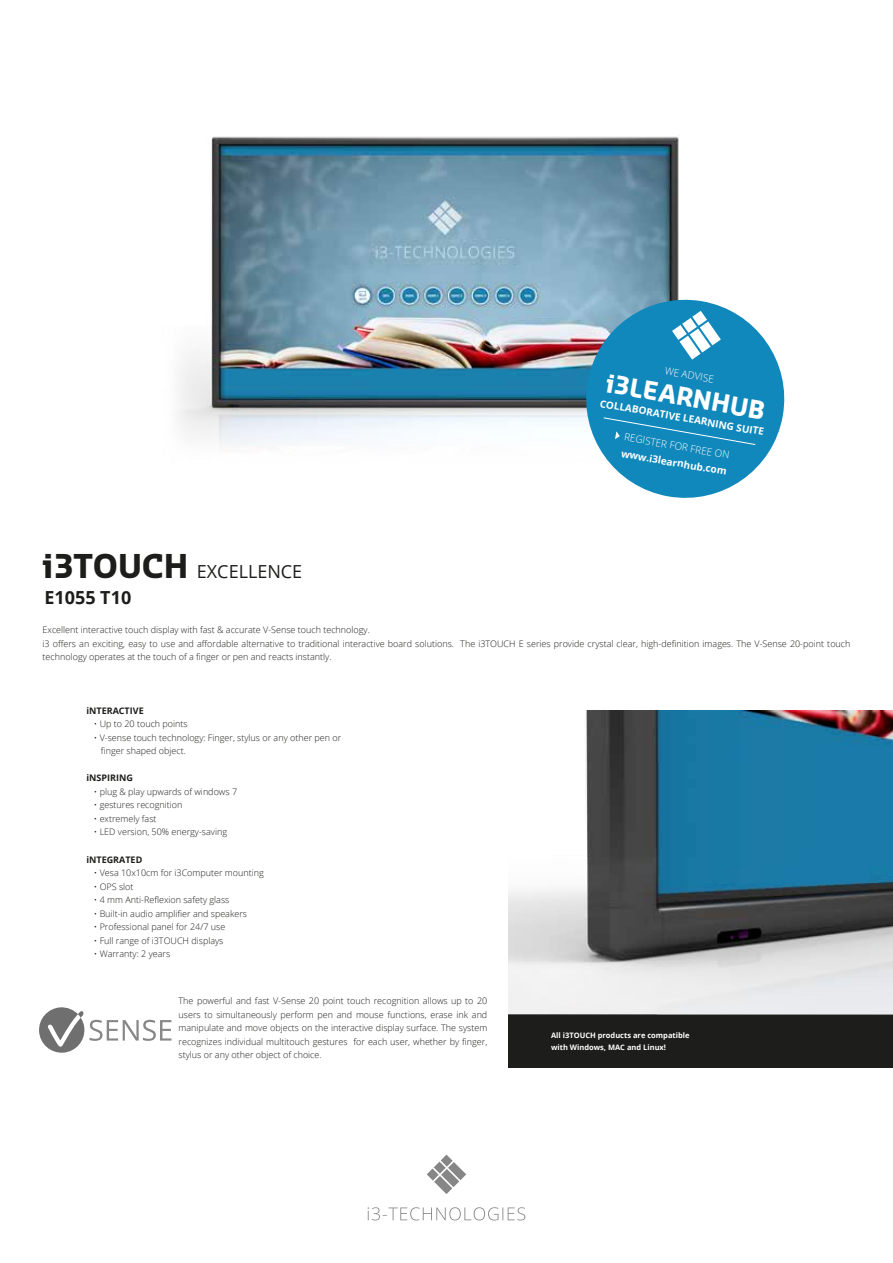
<style>
.page{position:relative;width:893px;height:1263px;background:#fff}
.page>*{position:absolute;margin:0;border:0;box-sizing:border-box;transform-origin:0 0}
.t1{font:700 24.45px "Sansa";color:#fff}
.t2{font:18px "Open Sans";color:#1d1d1b}
.t3{font:700 18px "Open Sans";color:#1d1d1b}
.t4{font:700 10.05px "Open Sans";color:#fff}
.t5{font:300 10.05px "Open Sans";color:#fff}
.t6{font:300 9px/13.5px "Open Sans";color:#1d1d1b}
.t7{font:700 9px "Open Sans";color:#1d1d1b}
.t8{font:700 7.5px/12px "Open Sans";color:#fff}
.s1{font-family:"Sansa";font-weight:700;font-size:32.1px}
</style>
<div class="page">
<div style="left:509px;top:1014px;width:384px;height:53px;background:#1d1d1b"></div>
<img style="left:178px;top:135px;width:501px;height:310px">
<img style="left:508px;top:711px;width:385px;height:303px">
<svg style="left:578px;top:292px;width:207px;height:206px;fill:#1088bb"></svg>
<svg style="left:672px;top:311px;width:49px;height:49px"></svg>
<svg style="left:603px;top:417px;width:153px;height:28px"></svg>
<svg style="left:39px;top:1007px;width:132px;height:46px"></svg>
<svg style="left:368px;top:1207px;width:157px;height:13px"></svg>
<svg style="left:427px;top:1154px;width:39px;height:40px"></svg>
<h2 class="t2" style="left:43px;top:559px;width:261px"><span class="s1">i3TOUCH</span> EXCELLENCE</h2>
<h2 class="t3" style="left:44px;top:585px;width:88px">E1055 T10</h2>
<p class="t5" style="left:666px;top:364px;width:51px;rotate:10deg">WE ADVISE</p>
<h1 class="t1" style="left:609px;top:367px;width:163px;rotate:10deg">i3LEARNHUB</h1>
<p class="t4" style="left:601px;top:396px;width:168px;rotate:10deg">COLLABORATIVE LEARNING SUITE</p>
<p class="t5" style="left:626px;top:430px;width:108px;rotate:10deg">REGISTER FOR FREE ON</p>
<p class="t4" style="left:623px;top:446px;width:108px;rotate:10deg">www.i3learnhub.com</p>
<p class="t6" style="left:43px;top:623px;width:809px">Excellent interactive touch display with fast &amp; accurate V-Sense touch technology.<br>i3 offers an exciting, easy to use and affordable alternative to traditional interactive board solutions. The i3TOUCH E series provide crystal clear, high-definition images. The V-Sense 20-point touch technology operates at the touch of a finger or pen and reacts instantly.</p>
<p class="t7" style="left:86px;top:704px;width:59px">iNTERACTIVE</p>
<p class="t6" style="left:94px;top:717px;width:95px">• Up to 20 touch points</p>
<p class="t6" style="left:101px;top:731px;width:242px;text-indent:-7px">• V-sense touch technology: Finger, stylus or any other pen or finger shaped object.</p>
<p class="t7" style="left:86px;top:772px;width:48px">iNSPIRING</p>
<p class="t6" style="left:94px;top:785px;width:145px">• plug &amp; play upwards of windows 7</p>
<p class="t6" style="left:94px;top:798px;width:90px">• gestures recognition</p>
<p class="t6" style="left:94px;top:812px;width:64px">• extremely fast</p>
<p class="t6" style="left:94px;top:825px;width:135px">• LED version, 50% energy-saving</p>
<p class="t7" style="left:86px;top:853px;width:57px">iNTEGRATED</p>
<p class="t6" style="left:94px;top:866px;width:171px">• Vesa 10x10cm for i3Computer mounting</p>
<p class="t6" style="left:94px;top:879px;width:41px">• OPS slot</p>
<p class="t6" style="left:94px;top:893px;width:137px">• 4 mm Anti-Reflexion safety glass</p>
<p class="t6" style="left:94px;top:906px;width:155px">• Built-in audio amplifier and speakers</p>
<p class="t6" style="left:94px;top:920px;width:133px">• Professional panel for 24/7 use</p>
<p class="t6" style="left:94px;top:933px;width:131px">• Full range of i3TOUCH displays</p>
<p class="t6" style="left:94px;top:947px;width:78px">• Warranty: 2 years</p>
<p class="t6" style="left:179px;top:994px;width:310px;text-align:justify">The powerful and fast V-Sense 20 point touch recognition allows up to 20 users to simultaneously perform pen and mouse functions, erase ink and manipulate and move objects on the interactive display surface. The system recognizes individual multitouch gestures for each user, whether by finger, stylus or any other object of choice.</p>
<p class="t8" style="left:551px;top:1029px;width:140px">All i3TOUCH products are compatible with Windows, MAC and Linux!</p>
</div>
